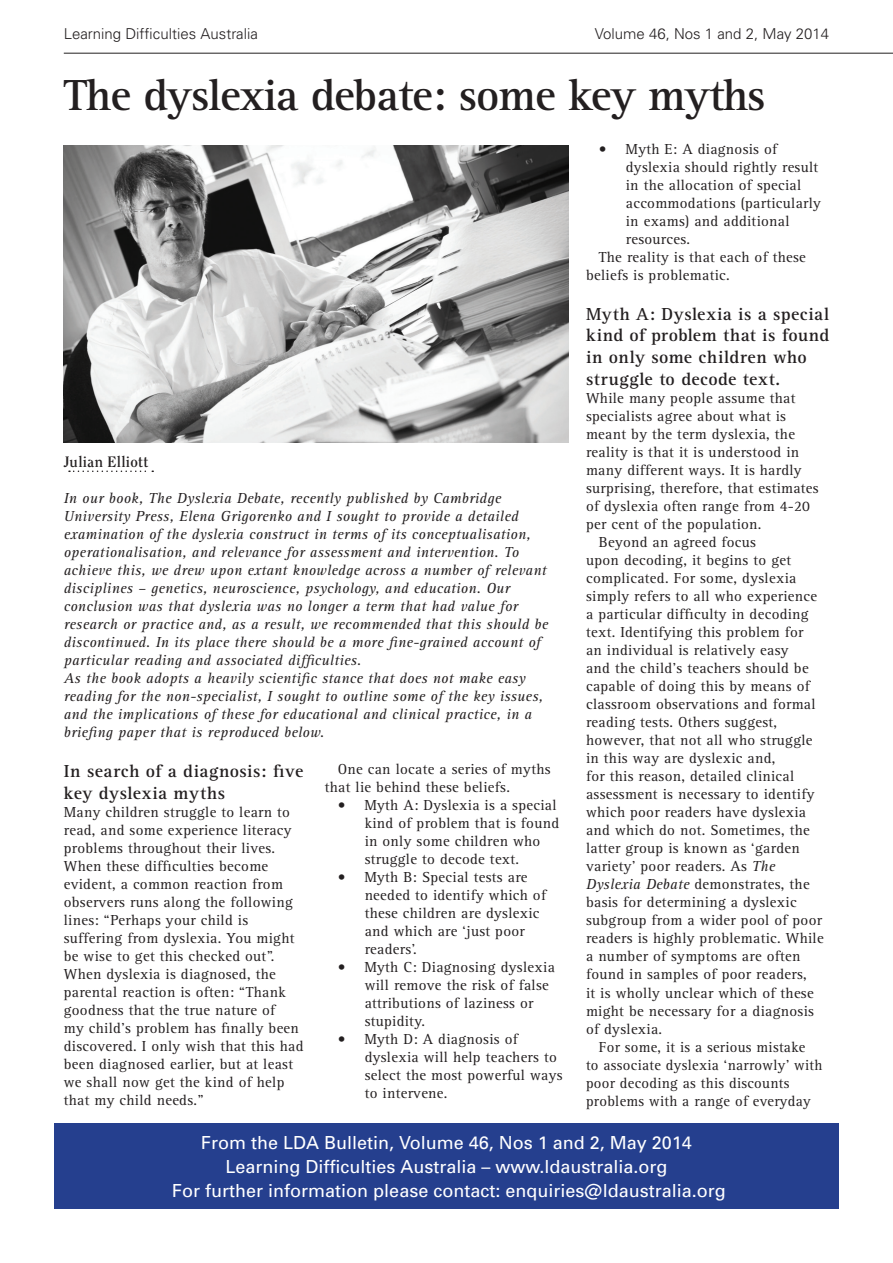
<style>
.page{position:relative;width:893px;height:1263px;background:#fff}
.page>*{position:absolute;margin:0;border:0;box-sizing:border-box;transform-origin:0 0}
.HEADER_30PT_65{font:700 45px "Rotis Serif";letter-spacing:-.02em;color:#231f20}
.t1{font:18px/23.7px "Univers";color:#fff;text-align:center}
.SUBHEAD-1{font:700 18px/21.6px "Rotis Serif";letter-spacing:.03em;color:#231f20}
.BODY-COPY{font:15px/18px "Rotis Serif";letter-spacing:.02em;color:#231f20}
.BODY-COPY_NO_INDENT{font:italic 15px/18px "Rotis Serif";letter-spacing:.02em;color:#231f20}
.BODY-COPY_NO_INDENT-2{font:15px/18px "Rotis Serif";letter-spacing:.02em;color:#231f20}
.t2{font:300 15px "Univers";color:#231f20}
.BODY-COPY-2{font:700 15px "Clearface";letter-spacing:.025em;color:#231f20}
.s1{font-style:italic}
</style>
<div class="page">
<div style="left:54px;top:1123px;width:785px;height:86px;background:#253f8e"></div>
<hr style="left:64px;top:53px;width:829px;height:1px;background:#231f20">
<svg style="left:69px;top:470px;width:84px;height:2px"></svg>
<img style="left:64px;top:146px;width:504px;height:296px">
<p class="t2" style="left:64px;top:25px;width:196px">Learning Difficulties Australia</p>
<p class="t2" style="left:595px;top:25px;width:236px">Volume 46, Nos 1 and 2, May 2014</p>
<p class="HEADER_30PT_65" style="left:64px;top:68px;width:703px">The dyslexia debate: some key myths</p>
<p class="BODY-COPY-2" style="left:64px;top:452px;width:86px">Julian Elliott</p>
<p class="BODY-COPY_NO_INDENT" style="left:64px;top:489px;width:486px">In our book, The Dyslexia Debate, recently published by Cambridge University Press, Elena Grigorenko and I sought to provide a detailed examination of the dyslexia construct in terms of its conceptualisation, operationalisation, and relevance for assessment and intervention. To achieve this, we drew upon extant knowledge across a number of relevant disciplines – genetics, neuroscience, psychology, and education. Our conclusion was that dyslexia was no longer a term that had value for research or practice and, as a result, we recommended that this should be discontinued. In its place there should be a more fine-grained account of particular reading and associated difficulties.</p>
<p class="BODY-COPY_NO_INDENT" style="left:64px;top:670px;width:481px">As the book adopts a heavily scientific stance that does not make easy reading for the non-specialist, I sought to outline some of the key issues, and the implications of these for educational and clinical practice, in a briefing paper that is reproduced below.</p>
<p class="SUBHEAD-1" style="left:64px;top:761px;width:241px">In search of a diagnosis: five key dyslexia myths</p>
<p class="BODY-COPY" style="left:64px;top:803px;width:241px">Many children struggle to learn to read, and some experience literacy problems throughout their lives.<br>When these difficulties become evident, a common reaction from observers runs along the following lines: “Perhaps your child is suffering from dyslexia. You might be wise to get this checked out”.<br>When dyslexia is diagnosed, the parental reaction is often: “Thank goodness that the true nature of<br>my child’s problem has finally been discovered. I only wish that this had been diagnosed earlier, but at least we shall now get the kind of help that my child needs.”</p>
<p class="BODY-COPY" style="left:325px;top:760px;width:227px;text-indent:13px">One can locate a series of myths that lie behind these beliefs.</p>
<p class="BODY-COPY" style="left:365px;top:796px;width:196px;text-indent:-27px">• Myth A: Dyslexia is a special kind of problem that is found in only some children who struggle to decode text.</p>
<p class="BODY-COPY" style="left:365px;top:868px;width:183px;text-indent:-27px">• Myth B: Special tests are needed to identify which of these children are dyslexic and which are ‘just poor readers’.</p>
<p class="BODY-COPY" style="left:365px;top:958px;width:192px;text-indent:-27px">• Myth C: Diagnosing dyslexia will remove the risk of false attributions of laziness or stupidity.</p>
<p class="BODY-COPY" style="left:365px;top:1030px;width:200px;text-indent:-27px">• Myth D: A diagnosis of dyslexia will help teachers to select the most powerful ways to intervene.</p>
<p class="BODY-COPY" style="left:626px;top:140px;width:197px;text-indent:-27px">• Myth E: A diagnosis of dyslexia should rightly result in the allocation of special accommodations (particularly in exams) and additional resources.</p>
<p class="BODY-COPY" style="left:586px;top:249px;width:221px;text-indent:13px">The reality is that each of these beliefs is problematic.</p>
<p class="SUBHEAD-1" style="left:586px;top:303px;width:245px">Myth A: Dyslexia is a special kind of problem that is found in only some children who struggle to decode text.</p>
<p class="BODY-COPY_NO_INDENT-2" style="left:586px;top:389px;width:234px">While many people assume that specialists agree about what is meant by the term dyslexia, the reality is that it is understood in many different ways. It is hardly surprising, therefore, that estimates of dyslexia often range from 4-20 per cent of the population.</p>
<p class="BODY-COPY" style="left:586px;top:533px;width:239px;text-indent:13px">Beyond an agreed focus<br>upon decoding, it begins to get complicated. For some, dyslexia simply refers to all who experience a particular difficulty in decoding text. Identifying this problem for<br>an individual is relatively easy<br>and the child’s teachers should be capable of doing this by means of classroom observations and formal reading tests. Others suggest, however, that not all who struggle in this way are dyslexic and,<br>for this reason, detailed clinical assessment is necessary to identify which poor readers have dyslexia and which do not. Sometimes, the latter group is known as ‘garden variety’ poor readers. As <span class="s1">The<br>Dyslexia Debate</span> demonstrates, the basis for determining a dyslexic subgroup from a wider pool of poor readers is highly problematic. While a number of symptoms are often found in samples of poor readers,<br>it is wholly unclear which of these might be necessary for a diagnosis of dyslexia.</p>
<p class="BODY-COPY" style="left:586px;top:1038px;width:238px;text-indent:13px">For some, it is a serious mistake<br>to associate dyslexia ‘narrowly’ with poor decoding as this discounts problems with a range of everyday</p>
<p class="t1" style="left:172px;top:1131px;width:555px">From the LDA Bulletin, Volume 46, Nos 1 and 2, May 2014<br>Learning Difficulties Australia – www.ldaustralia.org<br>For further information please contact: enquiries@ldaustralia.org</p>
</div>
